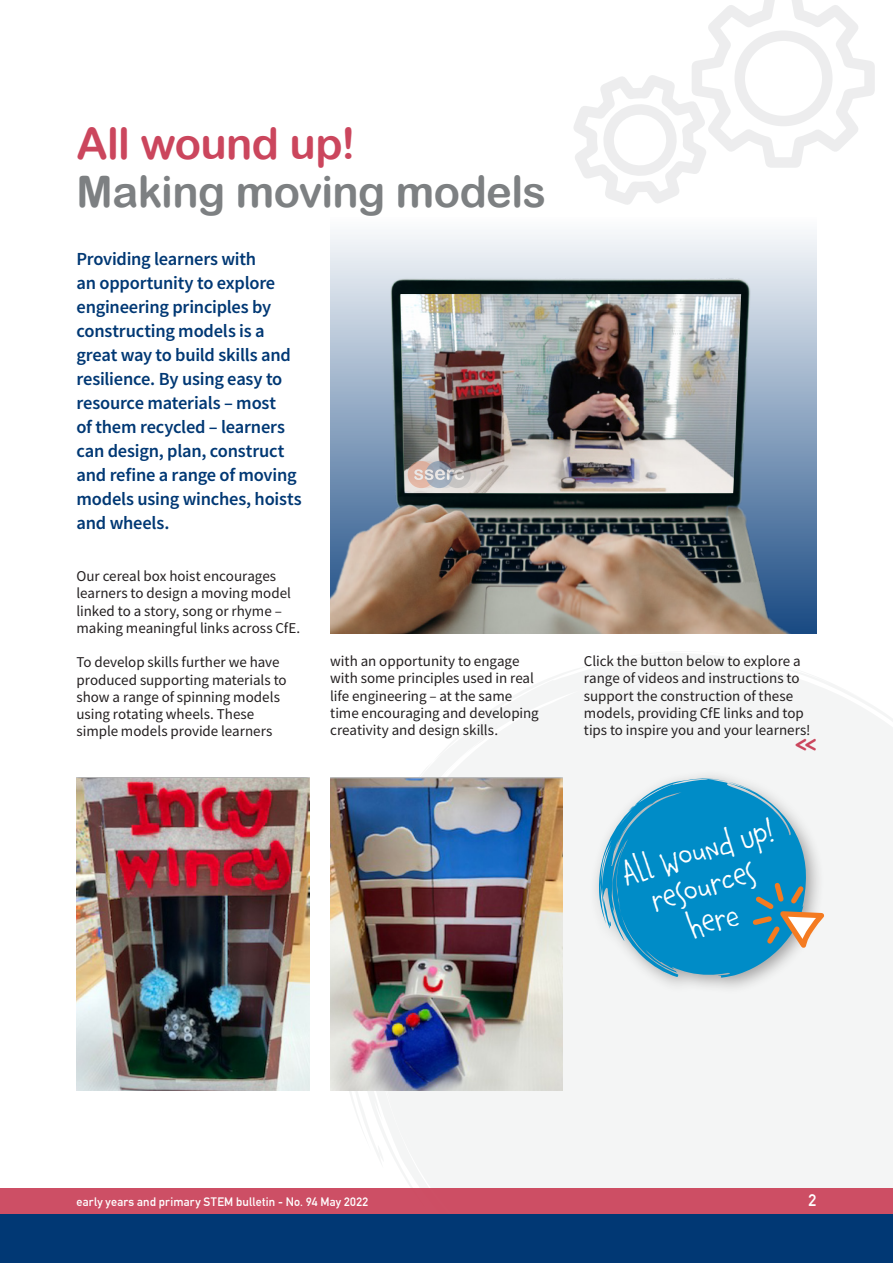
<style>
.page{position:relative;width:893px;height:1263px;background:#fff}
.page>*{position:absolute;margin:0;border:0;box-sizing:border-box;transform-origin:0 0}
.t1{font:43.5px "Arial Rounded MT Bold";letter-spacing:-.015em;color:#7d8082}
.t2{font:43.5px "Arial Rounded MT Bold";letter-spacing:-.015em;color:#cb465d}
.t3{font:33px/35.4px "Chauncy Pro";color:#fff;text-align:center}
.t4{font:700 24.15px "Monoglyceride";color:#cb465d;scale:.87 1}
.t5{font:600 18.45px/24px "Source Sans Pro";letter-spacing:-.015em;color:#013874}
.t6{font:700 16.5px "DIN Alternate";color:#fff}
.t7{font:15px/17.2px "Source Sans Pro";color:#231f20}
.t8{font:700 12px "DIN Alternate";letter-spacing:.015em;color:#fff}
</style>
<div class="page">
<svg style="left:338px;top:683px;width:555px;height:505px;fill:#f4f5f5"></svg>
<div style="left:364px;top:978px;width:249px;height:210px;background:#f4f5f5"></div>
<div style="left:386px;top:1091px;width:118px;height:50px;background:#f4f5f5"></div>
<svg style="left:352px;top:1091px;width:34px;height:77px"></svg>
<div style="left:0;top:1188px;width:893px;height:26px;background:#cd4e64"></div>
<div style="left:0;top:1214px;width:893px;height:49px;background:#013874"></div>
<img style="left:77px;top:778px;width:232px;height:313px">
<img style="left:330px;top:778px;width:232px;height:313px">
<div style="left:330px;top:217px;width:486px;height:416px;background:#f1f4f7"></div>
<img style="left:330px;top:260px;width:486px;height:373px">
<img style="left:401px;top:294px;width:340px;height:199px">
<svg style="left:431px;top:461px;width:28px;height:27px"></svg>
<svg style="left:449px;top:461px;width:27px;height:27px"></svg>
<svg style="left:408px;top:461px;width:27px;height:27px"></svg>
<svg style="left:413px;top:461px;width:28px;height:27px"></svg>
<svg style="left:443px;top:461px;width:28px;height:27px"></svg>
<svg style="left:425px;top:461px;width:28px;height:27px"></svg>
<svg style="left:414px;top:469px;width:50px;height:11px"></svg>
<div style="left:589px;top:769px;width:235px;height:226px;background:#231f20;opacity:.4"></div>
<svg style="left:367px;top:653px;width:460px;height:325px"></svg>
<svg style="left:574px;top:0;width:301px;height:205px"></svg>
<h1 class="t2" style="left:77px;top:118px;width:281px">All wound up!</h1>
<h1 class="t1" style="left:77px;top:166px;width:471px">Making moving models</h1>
<p class="t5" style="left:77px;top:246px;width:227px">Providing learners with<br>an opportunity to explore engineering principles by constructing models is a great way to build skills and resilience. By using easy to resource materials – most<br>of them recycled – learners can design, plan, construct and refine a range of moving models using winches, hoists and wheels.</p>
<p class="t7" style="left:77px;top:567px;width:225px">Our cereal box hoist encourages learners to design a moving model linked to a story, song or rhyme – making meaningful links across CfE.</p>
<p class="t7" style="left:77px;top:654px;width:212px">To develop skills further we have produced supporting materials to show a range of spinning models using rotating wheels. These simple models provide learners</p>
<p class="t7" style="left:330px;top:652px;width:210px">with an opportunity to engage with some principles used in real life engineering – at the same time encouraging and developing creativity and design skills.</p>
<p class="t7" style="left:584px;top:652px;width:228px">Click the button below to explore a range of videos and instructions to support the construction of these models, providing CfE links and top tips to inspire you and your learners!</p>
<h3 class="t4" style="left:795px;top:728px;width:26px">&lt;&lt;</h3>
<h2 class="t3" style="left:618px;top:857px;width:159px;rotate:-16deg">All Wound Up! resources here</h2>
<p class="t8" style="left:77px;top:1192px;width:293px">early years and primary STEM bulletin - No. 94 May 2022</p>
<p class="t6" style="left:808px;top:1187px;width:9px">2</p>
</div>
